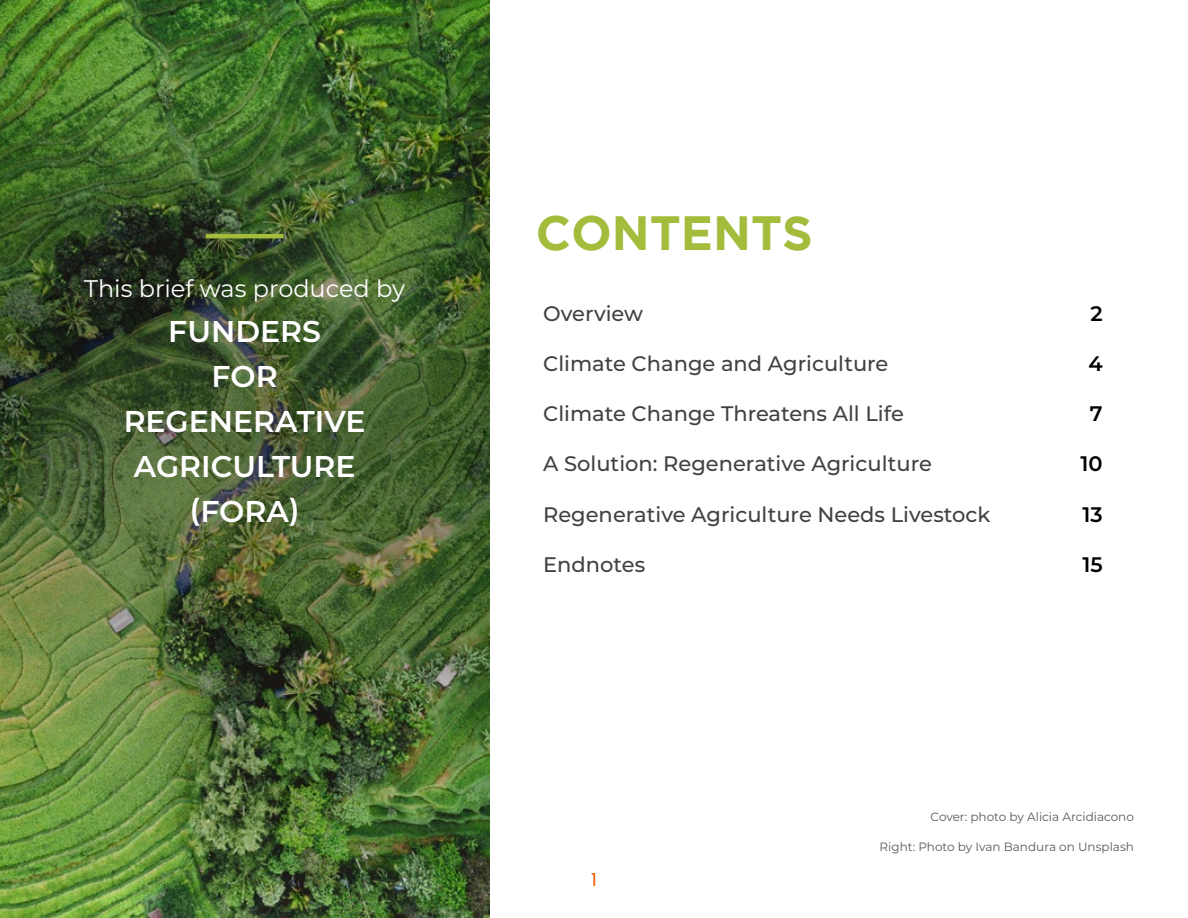
<style>
.page{position:relative;width:1188px;height:918px;background:#fff}
.page>*{position:absolute;margin:0;border:0;box-sizing:border-box;transform-origin:0 0}
.t1{font:700 48px "Gotham";color:#a3bc3b}
.t2{font:600 30px/45px "Montserrat";color:#fff;text-align:center}
.t3{font:24px "Montserrat";color:#fff}
.t4{font:500 21px "Montserrat";color:#414141}
.t5{font:600 21px "Montserrat";color:#000}
.t6{font:18px "Poppins";color:#f25900}
.t7{font:12px "Montserrat";color:#58595b}
</style>
<div class="page">
<img style="left:0;top:0;width:489px;height:911px">
<hr style="left:206px;top:234px;width:78px;height:4px;background:#a3bc3b">
<p class="t3" style="left:84px;top:277px;width:322px">This brief was produced by</p>
<h2 class="t2" style="left:124px;top:310px;width:243px">FUNDERS<br>FOR<br>REGENERATIVE<br>AGRICULTURE (FORA)</h2>
<h1 class="t1" style="left:536px;top:215px;width:279px">CONTENTS</h1>
<p class="t4" style="left:543px;top:305px;width:101px">Overview</p>
<p class="t5" style="left:1090px;top:304px;width:11px">2</p>
<p class="t4" style="left:543px;top:355px;width:347px">Climate Change and Agriculture</p>
<p class="t5" style="left:1088px;top:354px;width:16px">4</p>
<p class="t4" style="left:543px;top:405px;width:362px">Climate Change Threatens All Life</p>
<p class="t5" style="left:1090px;top:404px;width:14px">7</p>
<p class="t4" style="left:543px;top:456px;width:390px">A Solution: Regenerative Agriculture</p>
<p class="t5" style="left:1081px;top:454px;width:24px">10</p>
<p class="t4" style="left:543px;top:506px;width:449px">Regenerative Agriculture Needs Livestock</p>
<p class="t5" style="left:1082px;top:505px;width:22px">13</p>
<p class="t4" style="left:543px;top:556px;width:104px">Endnotes</p>
<p class="t5" style="left:1082px;top:555px;width:22px">15</p>
<p class="t6" style="left:591px;top:869px;width:7px">1</p>
<p class="t7" style="left:931px;top:811px;width:205px">Cover: photo by Alicia Arcidiacono</p>
<p class="t7" style="left:880px;top:841px;width:256px">Right: Photo by Ivan Bandura on Unsplash</p>
</div>
